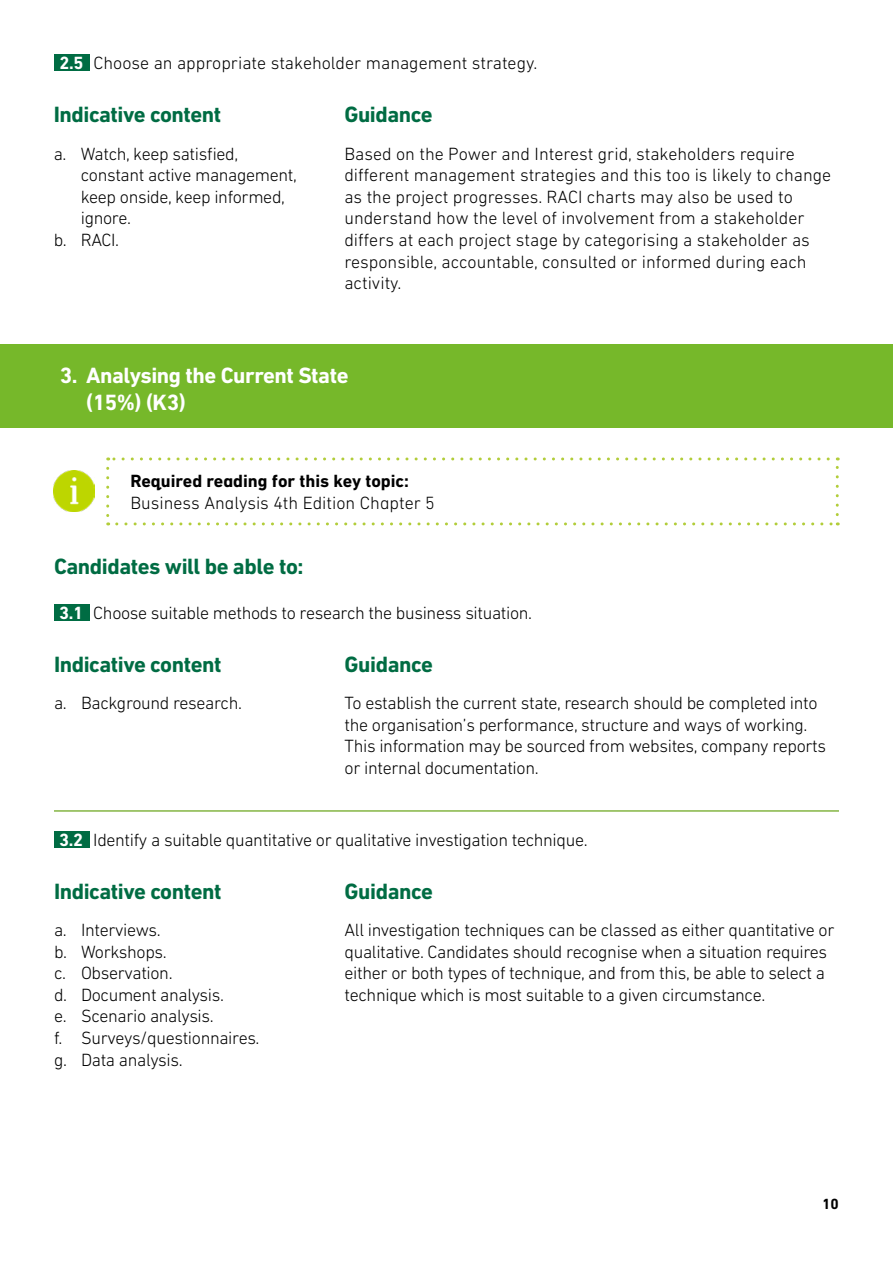
<style>
.page{position:relative;width:893px;height:1263px;background:#fff}
.page>*{position:absolute;margin:0;border:0;box-sizing:border-box;transform-origin:0 0}
.t1{font:700 22.5px "DIN Next LT Pro";letter-spacing:-.02em;color:#006c43}
.t2{font:700 22.5px/27px "DIN Next LT Pro";letter-spacing:-.02em;color:#fff}
.t3{font:300 18px/21.6px "DIN Next LT Pro";letter-spacing:-.02em;color:#000}
.t4{font:300 18px/21.6px "DIN Next LT Pro";color:#000}
.t5{font:700 18px "DIN Next LT Pro";color:#000}
.t6{font:700 15px "DIN Next LT Pro";color:#000}
.s1{font-weight:700;color:#fff}
</style>
<div class="page">
<div style="left:54px;top:54px;width:36px;height:16px;background:#006c43"></div>
<div style="left:0;top:344px;width:893px;height:84px;background:#76b82a"></div>
<div style="left:54px;top:604px;width:36px;height:16px;background:#006c43"></div>
<hr style="left:54px;top:810px;width:785px;height:2px;background:#84b443">
<div style="left:54px;top:831px;width:36px;height:16px;background:#006c43"></div>
<svg style="left:106px;top:468px;width:3px;height:57px"></svg>
<svg style="left:117px;top:522px;width:721px;height:3px"></svg>
<svg style="left:836px;top:457px;width:3px;height:58px"></svg>
<svg style="left:108px;top:457px;width:720px;height:3px"></svg>
<img style="left:54px;top:471px;width:40px;height:40px">
<p class="t4" style="left:59px;top:52px;width:479px"><span class="s1">2.5</span> Choose an appropriate stakeholder management strategy.</p>
<p class="t1" style="left:54px;top:102px;width:169px">Indicative content</p>
<p class="t1" style="left:344px;top:102px;width:90px">Guidance</p>
<p class="t3" style="left:54px;top:142px;width:186px">a. Watch, keep satisfied,</p>
<p class="t3" style="left:81px;top:164px;width:218px">constant active management,</p>
<p class="t3" style="left:81px;top:186px;width:206px">keep onside, keep informed,</p>
<p class="t3" style="left:81px;top:207px;width:52px">ignore.</p>
<p class="t3" style="left:54px;top:229px;width:67px">b. RACI.</p>
<p class="t4" style="left:344px;top:142px;width:488px">Based on the Power and Interest grid, stakeholders require different management strategies and this too is likely to change as the project progresses. RACI charts may also be used to understand how the level of involvement from a stakeholder differs at each project stage by categorising a stakeholder as responsible, accountable, consulted or informed during each activity.</p>
<p class="t2" style="left:86px;top:361px;width:264px;text-indent:-26px">3. Analysing the Current State (15%) (K3)</p>
<p class="t5" style="left:130px;top:471px;width:280px">Required reading for this key topic:</p>
<p class="t4" style="left:130px;top:492px;width:306px">Business Analysis 4th Edition Chapter 5</p>
<p class="t1" style="left:54px;top:553px;width:251px">Candidates will be able to:</p>
<p class="t3" style="left:59px;top:602px;width:474px"><span class="s1">3.1</span> Choose suitable methods to research the business situation.</p>
<p class="t1" style="left:54px;top:652px;width:169px">Indicative content</p>
<p class="t3" style="left:54px;top:692px;width:189px">a. Background research.</p>
<p class="t1" style="left:345px;top:652px;width:90px">Guidance</p>
<p class="t3" style="left:345px;top:692px;width:483px">To establish the current state, research should be completed into the organisation’s performance, structure and ways of working.<br>This information may be sourced from websites, company reports or internal documentation.</p>
<p class="t3" style="left:59px;top:829px;width:530px"><span class="s1">3.2</span> Identify a suitable quantitative or qualitative investigation technique.</p>
<p class="t1" style="left:54px;top:878px;width:169px">Indicative content</p>
<p class="t3" style="left:54px;top:919px;width:207px">a. Interviews.<br>b. Workshops.<br>c. Observation.<br>d. Document analysis.<br>e. Scenario analysis.<br>f. Surveys/questionnaires. g. Data analysis.</p>
<p class="t1" style="left:345px;top:878px;width:90px">Guidance</p>
<p class="t3" style="left:345px;top:919px;width:491px">All investigation techniques can be classed as either quantitative or qualitative. Candidates should recognise when a situation requires either or both types of technique, and from this, be able to select a technique which is most suitable to a given circumstance.</p>
<p class="t6" style="left:822px;top:1195px;width:18px">10</p>
</div>
